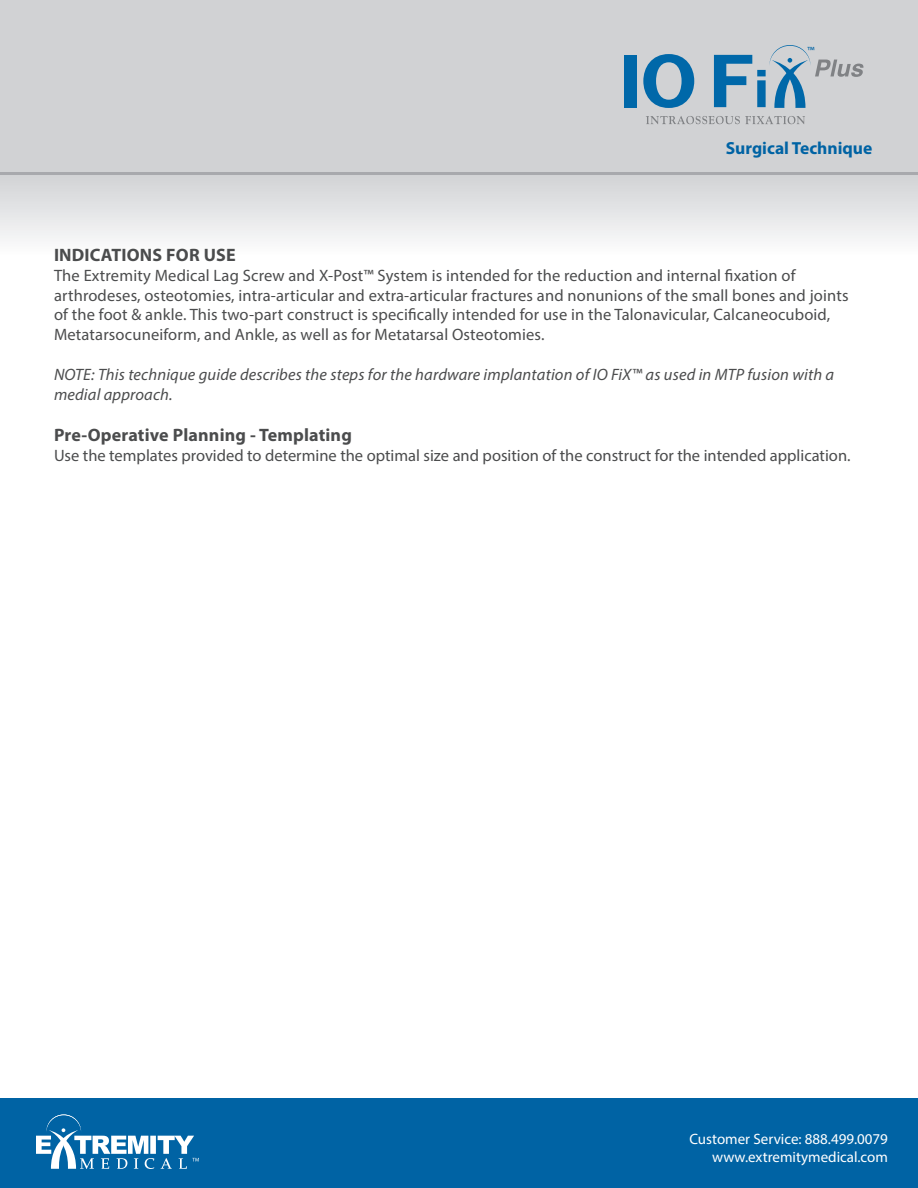
<style>
.page{position:relative;width:918px;height:1188px;background:#fff}
.page>*{position:absolute;margin:0;border:0;box-sizing:border-box;transform-origin:0 0}
.t1{font:700 18px "Myriad Pro";letter-spacing:.01em;color:#4b4c4d}
.t2{font:700 17.55px "Myriad Pro";color:#0063a4}
.t3{font:16.5px/19.8px "Myriad Pro";letter-spacing:.01em;color:#4b4c4d}
.t4{font:italic 16.5px/19.8px "Myriad Pro";letter-spacing:.01em;color:#4b4c4d}
.t5{font:15px/18px "Myriad Pro";color:#fff;text-align:right}
.t6{font:12px "Myriad Pro";color:#0063a4}
</style>
<div class="page">
<div style="left:0;top:174px;width:918px;height:83px;background:linear-gradient(to bottom,#d0d2d4,#fefefe)"></div>
<div style="left:0;top:0;width:918px;height:172px;background:#d1d2d4"></div>
<hr style="left:0;top:172px;width:918px;height:3px;background:#a8a9ad">
<svg style="left:646px;top:116px;width:159px;height:8px"></svg>
<div style="left:624px;top:55px;width:12px;height:52px;background:#0068a9"></div>
<svg style="left:643px;top:54px;width:51px;height:54px"></svg>
<svg style="left:714px;top:45px;width:150px;height:63px"></svg>
<div style="left:0;top:1098px;width:918px;height:90px;background:#0063a4"></div>
<svg style="left:36px;top:1114px;width:163px;height:55px"></svg>
<p class="t6" style="left:807px;top:43px;width:9px">™</p>
<p class="t2" style="left:726px;top:137px;width:148px">Surgical Technique</p>
<p class="t1" style="left:54px;top:243px;width:183px">INDICATIONS FOR USE</p>
<p class="t3" style="left:54px;top:265px;width:796px">The Extremity Medical Lag Screw and X-Post™ System is intended for the reduction and internal fixation of arthrodeses, osteotomies, intra-articular and extra-articular fractures and nonunions of the small bones and joints of the foot &amp; ankle. This two-part construct is specifically intended for use in the Talonavicular, Calcaneocuboid, Metatarsocuneiform, and Ankle, as well as for Metatarsal Osteotomies.</p>
<p class="t4" style="left:54px;top:364px;width:782px">NOTE: This technique guide describes the steps for the hardware implantation of IO FiX™ as used in MTP fusion with a medial approach.</p>
<p class="t1" style="left:54px;top:423px;width:299px">Pre-Operative Planning - Templating</p>
<p class="t3" style="left:54px;top:445px;width:798px">Use the templates provided to determine the optimal size and position of the construct for the intended application.</p>
<p class="t5" style="left:689px;top:1130px;width:200px">Customer Service: 888.499.0079 www.extremitymedical.com</p>
</div>
